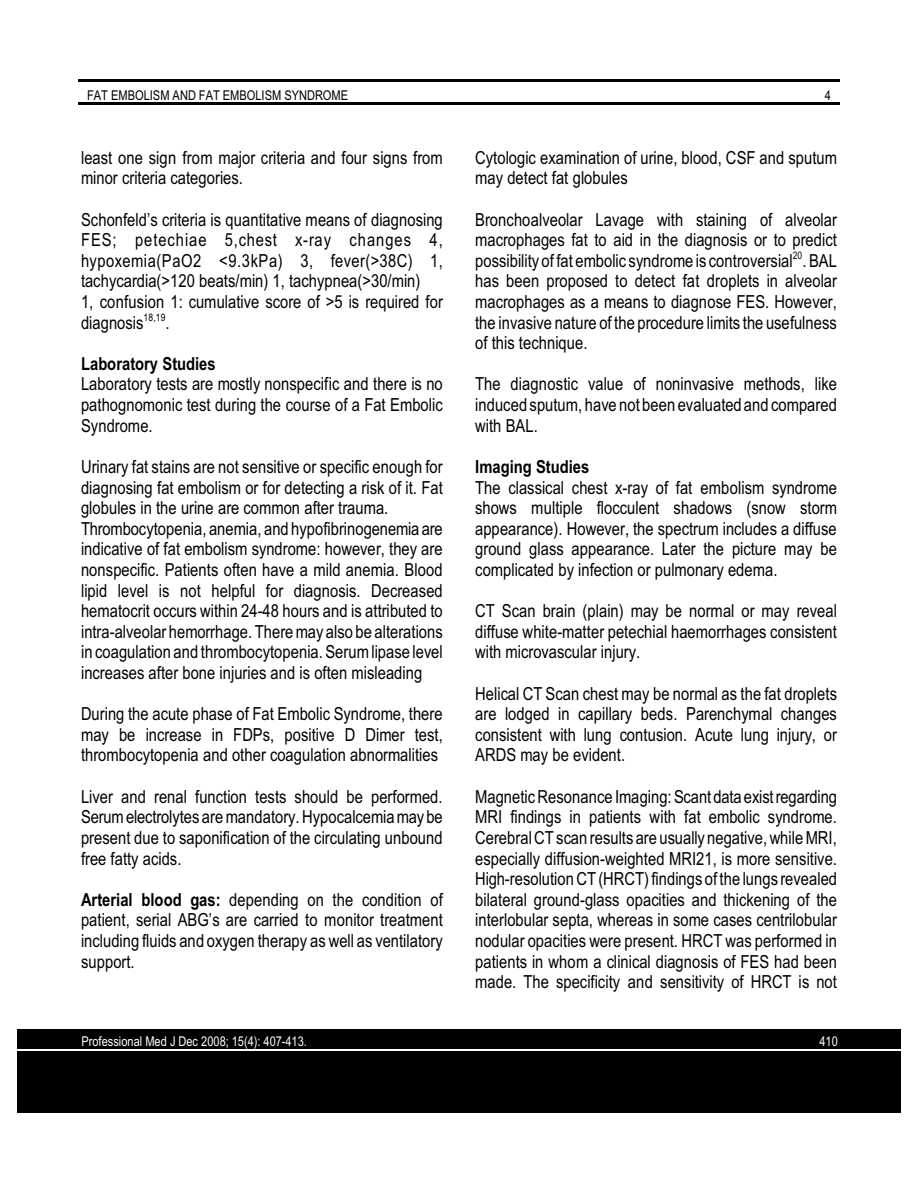
<style>
.page{position:relative;width:918px;height:1188px;background:#fff}
.page>*{position:absolute;margin:0;border:0;box-sizing:border-box;transform-origin:0 0}
.t1{font:18px/20.5px "Arial Narrow";letter-spacing:.005em;color:#000;text-align:justify}
.t2{font:700 18px "Arial Narrow";letter-spacing:.005em;color:#000}
.t3{font:13.5px "Arial Narrow";color:#fff}
.t4{font:13.5px "Arial Narrow";color:#000}
.t5{font:10.5px "Arial Narrow";color:#000}
.s1{font-weight:700}
</style>
<div class="page">
<hr style="left:78px;top:79px;width:762px;height:3px;background:#000">
<hr style="left:78px;top:102px;width:762px;height:3px;background:#000">
<div style="left:17px;top:1029px;width:884px;height:21px;background:#000"></div>
<div style="left:17px;top:1051px;width:884px;height:21px;background:#000"></div>
<div style="left:17px;top:1072px;width:884px;height:20px;background:#000"></div>
<div style="left:17px;top:1093px;width:884px;height:20px;background:#000"></div>
<p class="t4" style="left:87px;top:90px;width:263px">FAT EMBOLISM AND FAT EMBOLISM SYNDROME</p>
<p class="t4" style="left:825px;top:90px;width:8px">4</p>
<p class="t1" style="left:81px;top:149px;width:363px">least one sign from major criteria and four signs from minor criteria categories.</p>
<p class="t1" style="left:81px;top:211px;width:363px;text-align:left">Schonfeld’s criteria is quantitative means of diagnosing FES; petechiae 5,chest x-ray changes 4, hypoxemia(PaO2 &lt;9.3kPa) 3, fever(&gt;38C) 1, tachycardia(&gt;120 beats/min) 1, tachypnea(&gt;30/min)<br>1, confusion 1: cumulative score of &gt;5 is required for diagnosis .</p>
<p class="t5" style="left:144px;top:313px;width:23px">18,19</p>
<p class="t2" style="left:81px;top:357px;width:136px">Laboratory Studies</p>
<p class="t1" style="left:81px;top:375px;width:363px">Laboratory tests are mostly nonspecific and there is no pathognomonic test during the course of a Fat Embolic Syndrome.</p>
<p class="t1" style="left:81px;top:458px;width:363px;text-align:left">Urinary fat stains are not sensitive or specific enough for diagnosing fat embolism or for detecting a risk of it. Fat globules in the urine are common after trauma.<br>Thrombocytopenia, anemia, and hypofibrinogenemia are indicative of fat embolism syndrome: however, they are nonspecific. Patients often have a mild anemia. Blood lipid level is not helpful for diagnosis. Decreased hematocrit occurs within 24-48 hours and is attributed to intra-alveolar hemorrhage. There may also be alterations in coagulation and thrombocytopenia. Serum lipase level increases after bone injuries and is often misleading</p>
<p class="t1" style="left:81px;top:705px;width:363px">During the acute phase of Fat Embolic Syndrome, there may be increase in FDPs, positive D Dimer test, thrombocytopenia and other coagulation abnormalities</p>
<p class="t1" style="left:81px;top:788px;width:363px">Liver and renal function tests should be performed.<br>Serum electrolytes are mandatory. Hypocalcemia may be present due to saponification of the circulating unbound free fatty acids.</p>
<p class="t1" style="left:81px;top:891px;width:363px"><span class="s1">Arterial blood gas:</span> depending on the condition of patient, serial ABG’s are carried to monitor treatment including fluids and oxygen therapy as well as ventilatory support.</p>
<p class="t1" style="left:475px;top:149px;width:363px">Cytologic examination of urine, blood, CSF and sputum may detect fat globules</p>
<p class="t1" style="left:475px;top:211px;width:363px">Bronchoalveolar Lavage with staining of alveolar macrophages fat to aid in the diagnosis or to predict possibility of fat embolic syndrome is controversial . BAL</p>
<p class="t5" style="left:793px;top:252px;width:11px">20</p>
<p class="t1" style="left:475px;top:273px;width:363px">has been proposed to detect fat droplets in alveolar macrophages as a means to diagnose FES. However, the invasive nature of the procedure limits the usefulness of this technique.</p>
<p class="t1" style="left:475px;top:375px;width:363px">The diagnostic value of noninvasive methods, like induced sputum, have not been evaluated and compared with BAL.</p>
<p class="t2" style="left:475px;top:460px;width:116px">Imaging Studies</p>
<p class="t1" style="left:475px;top:479px;width:363px">The classical chest x-ray of fat embolism syndrome shows multiple flocculent shadows (snow storm appearance). However, the spectrum includes a diffuse ground glass appearance. Later the picture may be complicated by infection or pulmonary edema.</p>
<p class="t1" style="left:475px;top:602px;width:363px">CT Scan brain (plain) may be normal or may reveal diffuse white-matter petechial haemorrhages consistent with microvascular injury.</p>
<p class="t1" style="left:475px;top:685px;width:363px">Helical CT Scan chest may be normal as the fat droplets are lodged in capillary beds. Parenchymal changes consistent with lung contusion. Acute lung injury, or ARDS may be evident.</p>
<p class="t1" style="left:475px;top:788px;width:363px">Magnetic Resonance Imaging: Scant data exist regarding MRI findings in patients with fat embolic syndrome.<br>Cerebral CT scan results are usually negative, while MRI, especially diffusion-weighted MRI21, is more sensitive.<br>High-resolution CT (HRCT) findings of the lungs revealed bilateral ground-glass opacities and thickening of the interlobular septa, whereas in some cases centrilobular nodular opacities were present. HRCT was performed in patients in whom a clinical diagnosis of FES had been made. The specificity and sensitivity of HRCT is not</p>
<p class="t3" style="left:82px;top:1036px;width:227px">Professional Med J Dec 2008; 15(4): 407-413.</p>
<p class="t3" style="left:819px;top:1036px;width:20px">410</p>
</div>
